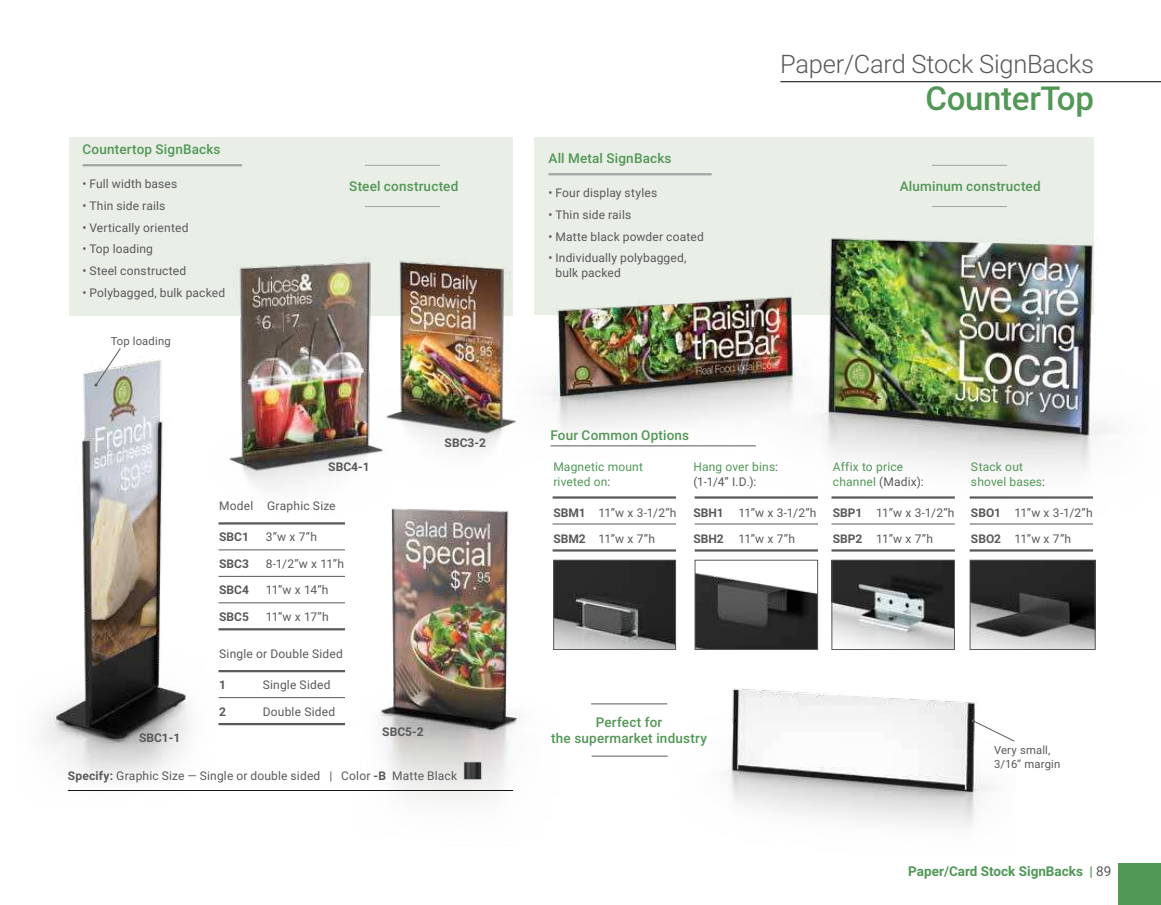
<style>
.page{position:relative;width:1161px;height:905px;background:#fff}
.page>*{position:absolute;margin:0;border:0;box-sizing:border-box;transform-origin:0 0}
.t1{font:500 33px "Roboto";letter-spacing:-.01em;color:#519756}
.t2{font:300 25.5px "Roboto";letter-spacing:-.01em;color:#58595b}
.t3{font:500 13.5px/16.2px "Roboto";letter-spacing:.015em;color:#519756;text-align:center}
.t4{font:700 13.5px "Roboto";color:#519756}
.t5{font:12px/15px "Roboto";letter-spacing:.015em;color:#58595b}
.t6{font:12px/15px "Roboto";letter-spacing:.015em;color:#519756}
.t7{font:700 12px "Roboto";color:#58595b}
.t8{font:11.25px/14.1px "Roboto";letter-spacing:.015em;color:#58595b}
.s1{font-weight:700}
.s2{color:#58595b}
.s3{color:#519756}
.s4{font-weight:400;color:#58595b}
</style>
<div class="page">
<div style="left:70px;top:137px;width:443px;height:178px;background:#e9eee6"></div>
<div style="left:534px;top:137px;width:560px;height:178px;background:#e9eee6"></div>
<img style="left:379px;top:496px;width:189px;height:305px">
<img style="left:42px;top:358px;width:303px;height:433px">
<svg style="left:94px;top:348px;width:27px;height:38px"></svg>
<hr style="left:365px;top:165px;width:75px;height:1px;background:#58595b">
<hr style="left:365px;top:206px;width:75px;height:1px;background:#58595b">
<img style="left:389px;top:261px;width:95px;height:189px">
<img style="left:644px;top:688px;width:348px;height:139px">
<svg style="left:971px;top:719px;width:44px;height:23px"></svg>
<div style="left:1119px;top:863px;width:42px;height:41px;background:#519756"></div>
<hr style="left:780px;top:81px;width:381px;height:1px;background:#000">
<hr style="left:83px;top:164px;width:159px;height:2px;background:#58595b">
<img style="left:729px;top:238px;width:380px;height:261px">
<hr style="left:548px;top:173px;width:164px;height:2px;background:#58595b">
<img style="left:208px;top:258px;width:181px;height:259px">
<hr style="left:592px;top:755px;width:76px;height:1px;background:#58595b">
<hr style="left:591px;top:703px;width:76px;height:1px;background:#58595b">
<hr style="left:68px;top:790px;width:445px;height:1px;background:#000">
<img style="left:465px;top:763px;width:15px;height:15px">
<div style="left:463px;top:761px;width:19px;height:19px;border:1px solid #d1d3d4"></div>
<hr style="left:219px;top:522px;width:126px;height:2px;background:#58595b">
<hr style="left:219px;top:549px;width:126px;height:1px;background:#58595b">
<hr style="left:219px;top:576px;width:126px;height:1px;background:#58595b">
<hr style="left:219px;top:602px;width:126px;height:1px;background:#58595b">
<hr style="left:219px;top:628px;width:126px;height:2px;background:#58595b">
<hr style="left:219px;top:670px;width:126px;height:2px;background:#58595b">
<hr style="left:219px;top:697px;width:126px;height:1px;background:#58595b">
<hr style="left:219px;top:723px;width:126px;height:2px;background:#58595b">
<img style="left:484px;top:265px;width:359px;height:194px">
<img style="left:834px;top:562px;width:119px;height:86px">
<div style="left:832px;top:560px;width:123px;height:90px;border:1px solid #58595b"></div>
<hr style="left:832px;top:496px;width:123px;height:2px;background:#58595b">
<hr style="left:832px;top:523px;width:123px;height:1px;background:#58595b">
<hr style="left:832px;top:549px;width:123px;height:2px;background:#58595b">
<img style="left:972px;top:562px;width:122px;height:86px">
<div style="left:970px;top:560px;width:126px;height:90px;border:1px solid #58595b"></div>
<hr style="left:970px;top:496px;width:123px;height:2px;background:#58595b">
<hr style="left:970px;top:523px;width:123px;height:1px;background:#58595b">
<hr style="left:970px;top:549px;width:123px;height:2px;background:#58595b">
<img style="left:555px;top:562px;width:119px;height:86px">
<div style="left:553px;top:560px;width:123px;height:90px;border:1px solid #58595b"></div>
<hr style="left:553px;top:496px;width:123px;height:2px;background:#58595b">
<hr style="left:553px;top:523px;width:123px;height:1px;background:#58595b">
<hr style="left:553px;top:549px;width:123px;height:2px;background:#58595b">
<img style="left:697px;top:573px;width:119px;height:75px">
<div style="left:695px;top:560px;width:123px;height:90px;border:1px solid #58595b"></div>
<hr style="left:695px;top:496px;width:123px;height:2px;background:#58595b">
<hr style="left:695px;top:523px;width:123px;height:1px;background:#58595b">
<hr style="left:695px;top:549px;width:123px;height:2px;background:#58595b">
<hr style="left:551px;top:445px;width:205px;height:1px;background:#58595b">
<hr style="left:932px;top:165px;width:75px;height:1px;background:#58595b">
<hr style="left:932px;top:206px;width:75px;height:1px;background:#58595b">
<p class="t3" style="left:82px;top:142px;width:140px">Countertop SignBacks</p>
<p class="t5" style="left:82px;top:177px;width:96px">• Full width bases</p>
<p class="t5" style="left:82px;top:199px;width:84px">• Thin side rails</p>
<p class="t5" style="left:82px;top:221px;width:107px">• Vertically oriented</p>
<p class="t5" style="left:82px;top:242px;width:72px">• Top loading</p>
<p class="t5" style="left:82px;top:264px;width:105px">• Steel constructed</p>
<p class="t5" style="left:82px;top:286px;width:144px">• Polybagged, bulk packed</p>
<p class="t8" style="left:111px;top:334px;width:62px">Top loading</p>
<p class="t3" style="left:349px;top:179px;width:111px">Steel constructed</p>
<p class="t7" style="left:328px;top:462px;width:43px">SBC4-1</p>
<p class="t7" style="left:445px;top:438px;width:43px">SBC3-2</p>
<p class="t5" style="left:219px;top:499px;width:118px">Model Graphic Size</p>
<p class="t7" style="left:219px;top:532px;width:31px">SBC1</p>
<p class="t5" style="left:266px;top:530px;width:53px">3”w x 7”h</p>
<p class="t7" style="left:219px;top:558px;width:31px">SBC3</p>
<p class="t5" style="left:266px;top:557px;width:80px">8-1/2”w x 11”h</p>
<p class="t7" style="left:219px;top:585px;width:31px">SBC4</p>
<p class="t5" style="left:266px;top:583px;width:64px">11”w x 14”h</p>
<p class="t7" style="left:219px;top:611px;width:31px">SBC5</p>
<p class="t5" style="left:266px;top:610px;width:64px">11”w x 17”h</p>
<p class="t5" style="left:219px;top:647px;width:125px">Single or Double Sided</p>
<p class="t7" style="left:219px;top:680px;width:8px">1</p>
<p class="t5" style="left:263px;top:678px;width:69px">Single Sided</p>
<p class="t7" style="left:219px;top:706px;width:8px">2</p>
<p class="t5" style="left:263px;top:704px;width:74px">Double Sided</p>
<p class="t7" style="left:382px;top:726px;width:43px">SBC5-2</p>
<p class="t5" style="left:68px;top:769px;width:391px"><span class="s1">Specify:</span> Graphic Size — Single or double sided | Color <span class="s1">-B</span> Matte Black</p>
<p class="t7" style="left:139px;top:732px;width:43px">SBC1-1</p>
<p class="t3" style="left:548px;top:151px;width:125px">All Metal SignBacks</p>
<p class="t5" style="left:548px;top:186px;width:110px">• Four display styles</p>
<p class="t5" style="left:548px;top:208px;width:84px">• Thin side rails</p>
<p class="t5" style="left:548px;top:230px;width:157px">• Matte black powder coated</p>
<p class="t5" style="left:555px;top:251px;width:133px;text-indent:-7px">• Individually polybagged, bulk packed</p>
<p class="t3" style="left:551px;top:428px;width:140px">Four Common Options</p>
<h2 class="t2" style="left:780px;top:54px;width:315px">Paper/Card Stock SignBacks</h2>
<h1 class="t1" style="left:926px;top:85px;width:170px">CounterTop</h1>
<p class="t3" style="left:900px;top:179px;width:142px">Aluminum constructed</p>
<p class="t6" style="left:553px;top:460px;width:91px">Magnetic mount riveted on<span class="s2">:</span></p>
<p class="t5" style="left:553px;top:506px;width:125px"><span class="s1">SBM1</span> 11”w x 3-1/2”h</p>
<p class="t5" style="left:553px;top:532px;width:103px"><span class="s1">SBM2</span> 11”w x 7”h</p>
<p class="t5" style="left:693px;top:460px;width:86px"><span class="s3">Hang over bins</span>: (1-1/4” I.D.):</p>
<p class="t5" style="left:693px;top:506px;width:125px"><span class="s1">SBH1</span> 11”w x 3-1/2”h</p>
<p class="t5" style="left:693px;top:532px;width:103px"><span class="s1">SBH2</span> 11”w x 7”h</p>
<p class="t6" style="left:833px;top:460px;width:93px">Affix to price channel <span class="s2">(Madix):</span></p>
<p class="t5" style="left:833px;top:506px;width:123px"><span class="s1">SBP1</span> 11”w x 3-1/2”h</p>
<p class="t5" style="left:833px;top:532px;width:102px"><span class="s1">SBP2</span> 11”w x 7”h</p>
<p class="t6" style="left:971px;top:460px;width:76px">Stack out shovel bases<span class="s2">:</span></p>
<p class="t5" style="left:971px;top:506px;width:123px"><span class="s1">SBO1</span> 11”w x 3-1/2”h</p>
<p class="t5" style="left:971px;top:532px;width:102px"><span class="s1">SBO2</span> 11”w x 7”h</p>
<p class="t3" style="left:551px;top:715px;width:157px">Perfect for<br>the supermarket industry</p>
<p class="t8" style="left:994px;top:743px;width:68px">Very small,<br>3/16” margin</p>
<p class="t4" style="left:908px;top:865px;width:205px">Paper/Card Stock SignBacks | <span class="s4">89</span></p>
</div>
